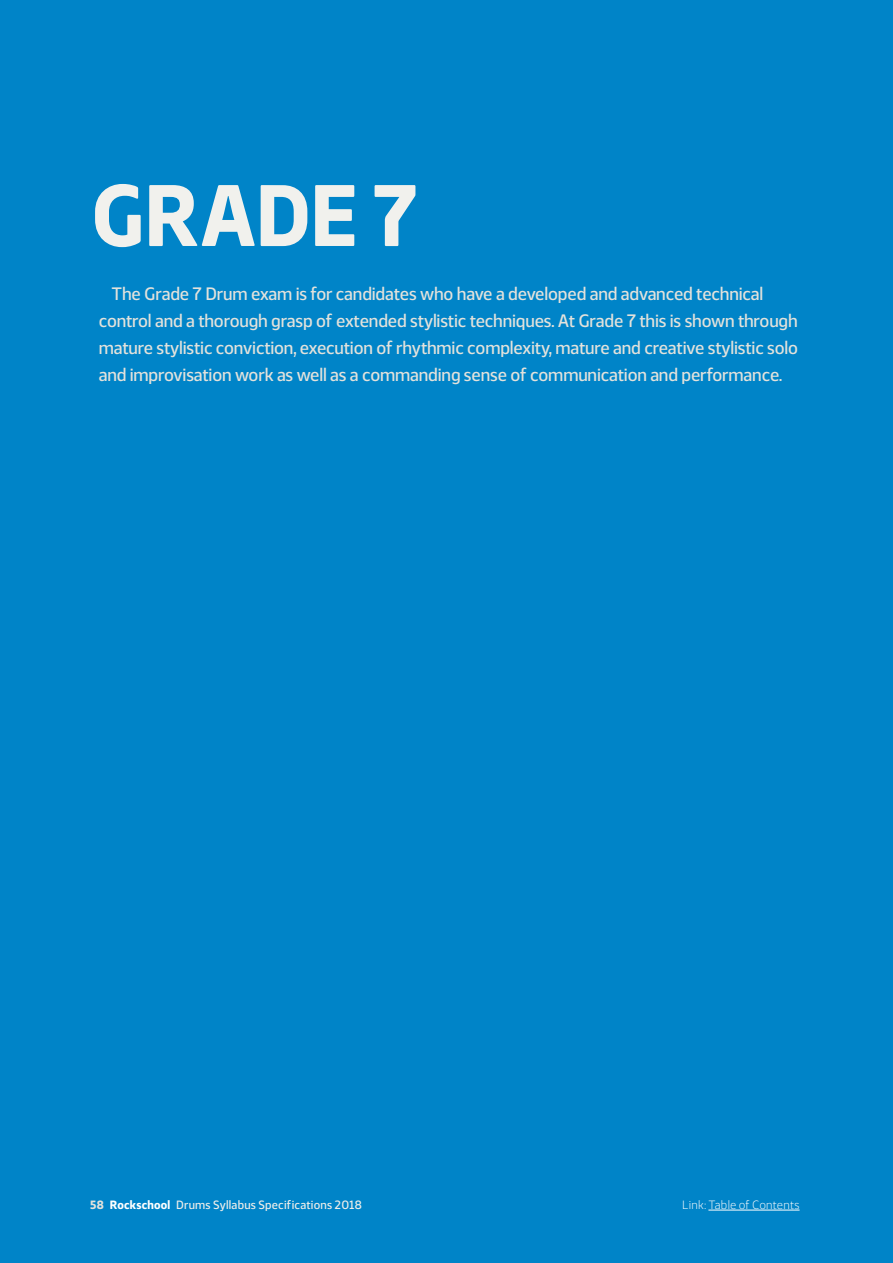
<style>
.page{position:relative;width:893px;height:1263px;background:#0084c8}
.page>*{position:absolute;margin:0;border:0;box-sizing:border-box;transform-origin:0 0}
.t1{font:700 87px "Webnar";letter-spacing:-.015em;color:#f1f1ed}
.t2{font:500 18px/27px "Webnar";letter-spacing:-.01em;color:#e3e2dc}
.t3{font:500 12px "Webnar";letter-spacing:.02em;color:#eeeeea}
.t4{font:300 12px "Webnar";letter-spacing:.015em;color:#fff}
.s1{font-weight:700;color:#e3e2dc}
.s2{font-weight:700;color:#fff}
</style>
<div class="page">
<hr style="left:708px;top:1210px;width:92px;height:1px;background:#fff">
<h1 class="t1" style="left:91px;top:148px;width:328px">GRADE 7</h1>
<p class="t2" style="left:99px;top:279px;width:701px;text-indent:13px">The Grade 7 Drum exam is for candidates who have a developed and advanced technical control and a thorough grasp of extended stylistic techniques. At Grade 7 this is shown through mature stylistic conviction, execution of rhythmic complexity, mature and creative stylistic solo and improvisation work as well as a commanding sense of communication and performance.</p>
<p class="t3" style="left:90px;top:1195px;width:273px"><span class="s1">58</span> <span class="s2">Rockschool</span> Drums Syllabus Specifications 2018</p>
<p class="t4" style="left:682px;top:1196px;width:119px">Link: Table of Contents</p>
</div>
